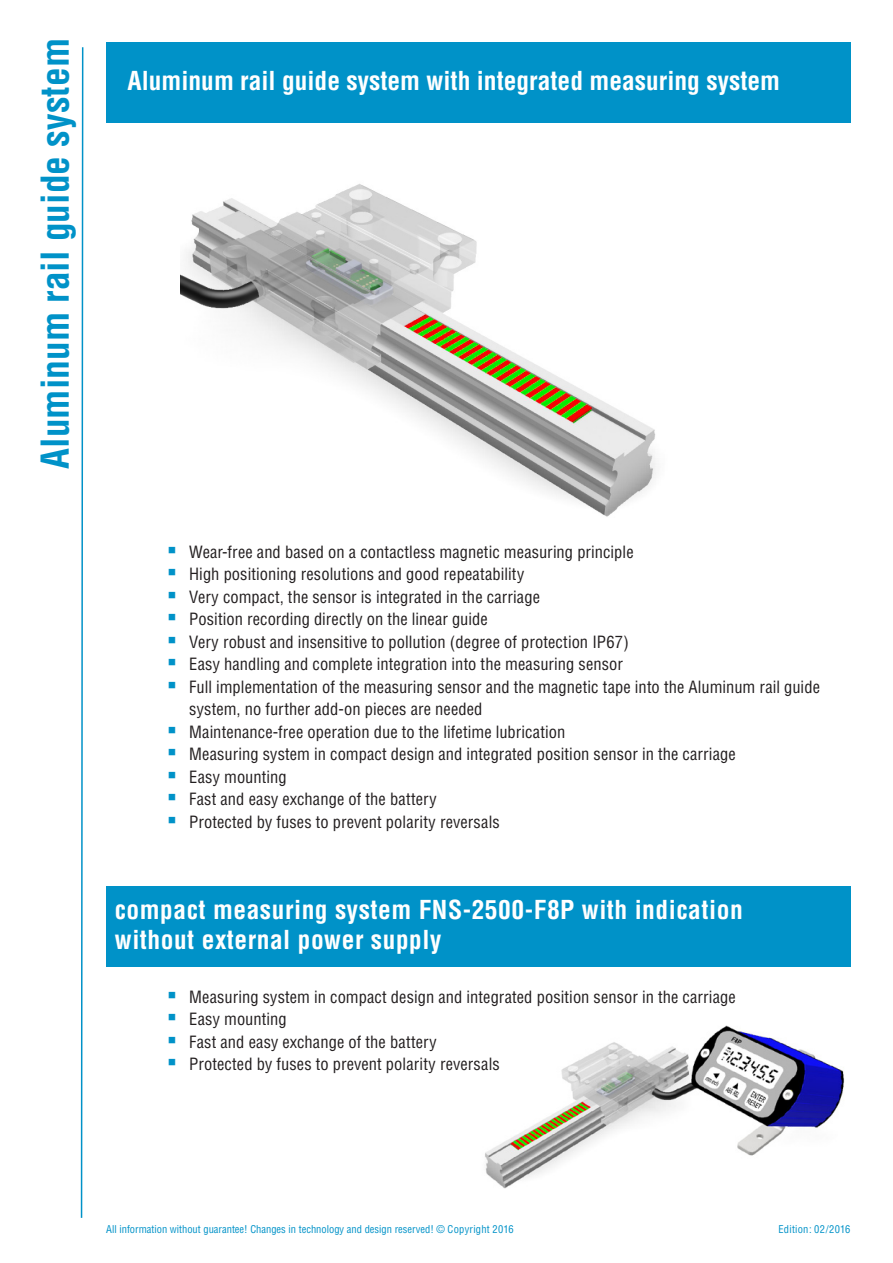
<style>
.page{position:relative;width:893px;height:1263px;background:#fff}
.page>*{position:absolute;margin:0;border:0;box-sizing:border-box;transform-origin:0 0}
.t1{font:700 condensed 37.5px "Helvetica";color:#0092c8}
.Sub-Header{font:700 condensed 25.5px/30px "Helvetica";letter-spacing:.02em;color:#fff}
.Sub-Header-2{font:700 condensed 25.5px "Helvetica";color:#fff}
.t2{font:condensed 16.5px/22.5px "Helvetica";letter-spacing:.005em;color:#231f20}
.t3{font:condensed 10.5px "Helvetica";color:#0092c8}
.t4{font:condensed 10.5px "Helvetica";letter-spacing:.02em;color:#0092c8}
.s1{font-family:"Arial";font-weight:700;font-stretch:normal;font-size:24px;color:#0092c8}
</style>
<div class="page">
<img style="left:181px;top:184px;width:475px;height:333px">
<svg style="left:80px;top:47px;width:4px;height:1171px"></svg>
<img style="left:485px;top:1025px;width:360px;height:164px">
<div style="left:106px;top:43px;width:744px;height:80px;background:#0092c8"></div>
<div style="left:106px;top:886px;width:744px;height:81px;background:#0092c8"></div>
<p class="t1" style="left:32px;top:469px;width:432px;rotate:-90deg">Aluminum rail guide system</p>
<p class="Sub-Header-2" style="left:128px;top:65px;width:654px">Aluminum rail guide system with integrated measuring system</p>
<p class="t2" style="left:168px;top:540px;width:467px"><span class="s1">▪</span> Wear-free and based on a contactless magnetic measuring principle</p>
<p class="t2" style="left:168px;top:563px;width:358px"><span class="s1">▪</span> High positioning resolutions and good repeatability</p>
<p class="t2" style="left:168px;top:585px;width:374px"><span class="s1">▪</span> Very compact, the sensor is integrated in the carriage</p>
<p class="t2" style="left:168px;top:608px;width:321px"><span class="s1">▪</span> Position recording directly on the linear guide</p>
<p class="t2" style="left:168px;top:630px;width:462px"><span class="s1">▪</span> Very robust and insensitive to pollution (degree of protection IP67)</p>
<p class="t2" style="left:168px;top:653px;width:456px"><span class="s1">▪</span> Easy handling and complete integration into the measuring sensor</p>
<p class="t2" style="left:189px;top:675px;width:632px;text-indent:-21px"><span class="s1">▪</span> Full implementation of the measuring sensor and the magnetic tape into the Aluminum rail guide system, no further add-on pieces are needed</p>
<p class="t2" style="left:168px;top:720px;width:399px"><span class="s1">▪</span> Maintenance-free operation due to the lifetime lubrication</p>
<p class="t2" style="left:168px;top:743px;width:569px"><span class="s1">▪</span> Measuring system in compact design and integrated position sensor in the carriage</p>
<p class="t2" style="left:168px;top:765px;width:120px"><span class="s1">▪</span> Easy mounting</p>
<p class="t2" style="left:168px;top:788px;width:270px"><span class="s1">▪</span> Fast and easy exchange of the battery</p>
<p class="t2" style="left:168px;top:810px;width:333px"><span class="s1">▪</span> Protected by fuses to prevent polarity reversals</p>
<p class="Sub-Header" style="left:115px;top:894px;width:629px">compact measuring system FNS-2500-F8P with indication without external power supply</p>
<p class="t2" style="left:168px;top:985px;width:569px"><span class="s1">▪</span> Measuring system in compact design and integrated position sensor in the carriage</p>
<p class="t2" style="left:168px;top:1008px;width:120px"><span class="s1">▪</span> Easy mounting</p>
<p class="t2" style="left:168px;top:1030px;width:270px"><span class="s1">▪</span> Fast and easy exchange of the battery</p>
<p class="t2" style="left:168px;top:1053px;width:333px"><span class="s1">▪</span> Protected by fuses to prevent polarity reversals</p>
<p class="t3" style="left:106px;top:1223px;width:409px">All information without guarantee! Changes in technology and design reserved! © Copyright 2016</p>
<p class="t4" style="left:778px;top:1223px;width:73px">Edition: 02/2016</p>
</div>
